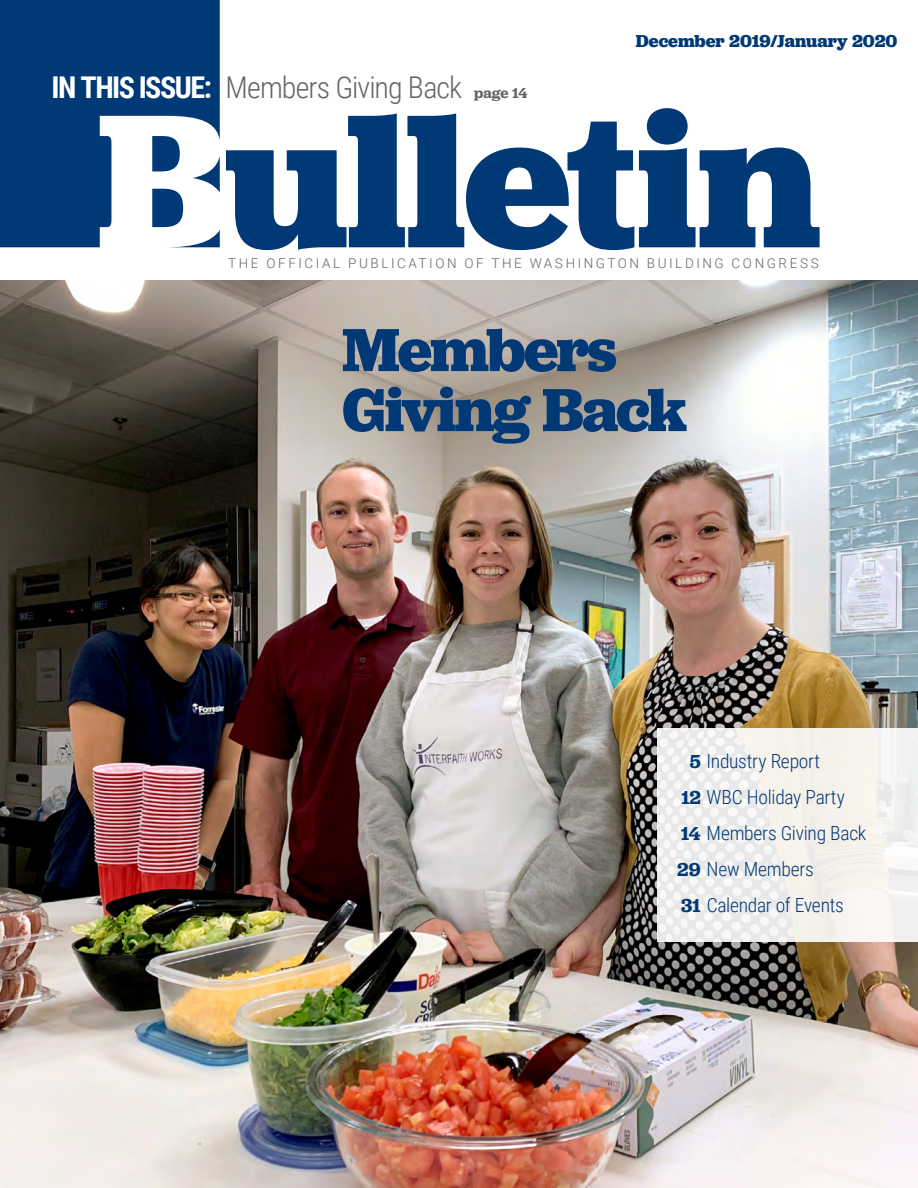
<style>
.page{position:relative;width:918px;height:1188px;background:#fff}
.page>*{position:absolute;margin:0;border:0;box-sizing:border-box;transform-origin:0 0}
.t1{font:700 63.3px/60px "Jubilat";letter-spacing:-.03em;color:#003976}
.t2{font:300 30px "Roboto Condensed";letter-spacing:-.03em;color:#636466}
.t3{font:300 19.5px/36px "Roboto Condensed";letter-spacing:-.015em;color:#003976}
.t4{font:700 18px "Jubilat";color:#003976}
.t5{font:300 13.5px "Roboto";letter-spacing:.19em;color:#636466}
.s1{font-weight:700;color:#fff}
.s2{font-family:"Jubilat";font-weight:600;font-size:15px}
.s3{font-family:"Jubilat";font-weight:600}
</style>
<div class="page">
<img style="left:0;top:281px;width:918px;height:907px">
<svg style="left:0;top:0;width:220px;height:247px;fill:#003976"></svg>
<svg style="left:226px;top:108px;width:594px;height:142px;fill:#003976"></svg>
<div style="left:658px;top:728px;width:260px;height:214px;background:linear-gradient(to right,#eee,#f6f3ee)"></div>
<h2 class="t2" style="left:52px;top:66px;width:477px"><span class="s1">IN THIS ISSUE:</span> Members Giving Back <span class="s2">page 14</span></h2>
<p class="t4" style="left:636px;top:29px;width:263px">December 2019/January 2020</p>
<p class="t5" style="left:228px;top:254px;width:592px">THE OFFICIAL PUBLICATION OF THE WASHINGTON BUILDING CONGRESS</p>
<h1 class="t1" style="left:342px;top:319px;width:346px">Members<br>Giving Back</h1>
<p class="t3" style="left:677px;top:743px;width:191px;text-indent:13px"><span class="s3">5</span> Industry Report<br><span class="s3">12</span> WBC Holiday Party<br><span class="s3">14</span> Members Giving Back<br><span class="s3">29</span> New Members<br><span class="s3">31</span> Calendar of Events</p>
</div>
